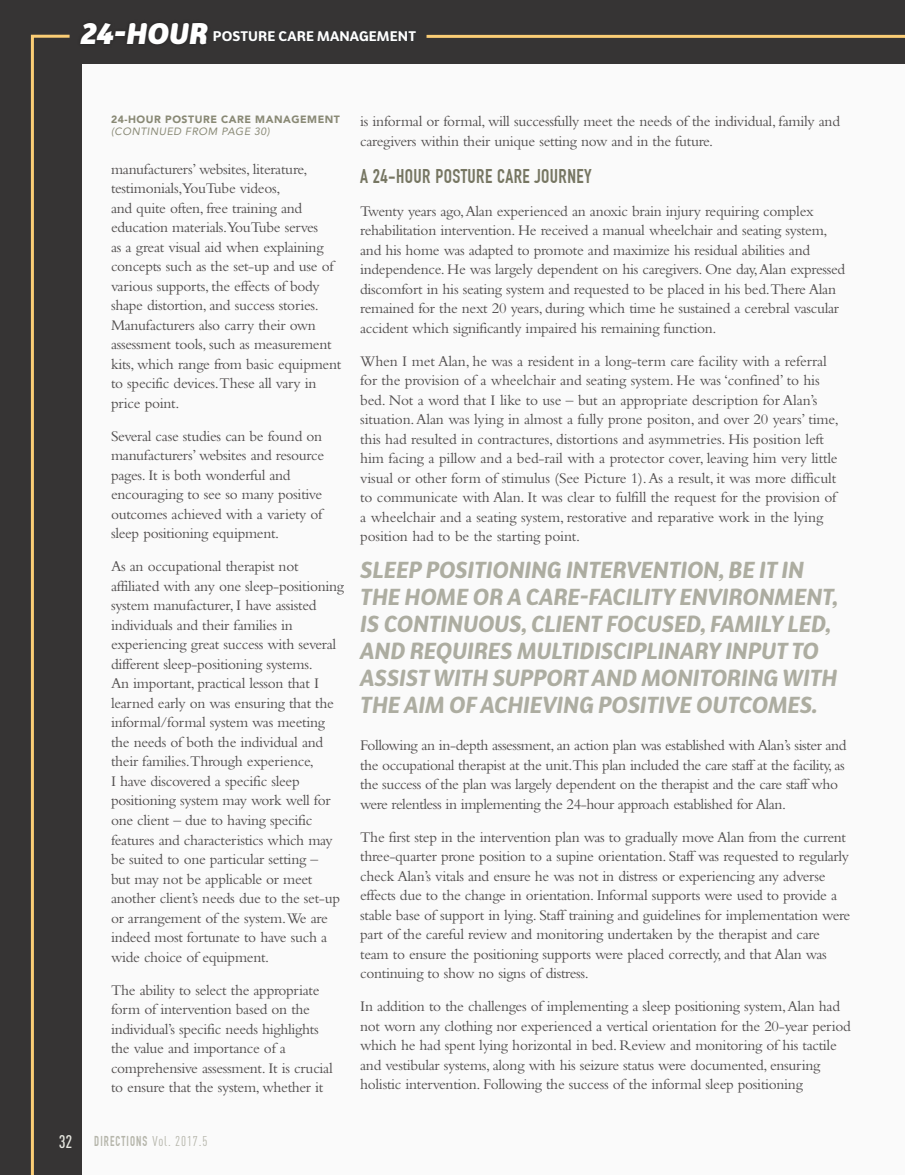
<style>
.page{position:relative;width:905px;height:1175px;background:#fff}
.page>*{position:absolute;margin:0;border:0;box-sizing:border-box;transform-origin:0 0}
.t1{font:italic 700 22.5px/27px "Bw Surco DEMO";color:#adada1}
.t2{font:700 19.5px "DIN Condensed";letter-spacing:.02em;color:#767662}
.t3{font:15.3px/19.5px "Bembo";letter-spacing:-.02em;color:#504d4d}
.t4{font:700 14.1px "DIN Condensed";letter-spacing:.09em;color:#b5b5aa;scale:.85 1}
.t5{font:700 13.5px "Bw Surco DEMO";letter-spacing:.01em;color:#fff}
.t6{font:900 10.5px "Avenir LT Std";letter-spacing:.05em;color:#898975}
.t7{font:italic 10.5px "Avenir LT Std";letter-spacing:.05em;color:#898975}
.s1{font-weight:900;font-style:italic;font-size:28.8px}
.s2{font-family:"DIN Cond";font-weight:500;font-size:18px;color:#e7e7e0}
.s3{font-family:"DIN Cond";font-weight:400}
</style>
<div class="page">
<div style="left:0;top:0;width:904px;height:1174px;background:#363434"></div>
<div style="left:83px;top:64px;width:821px;height:1110px;background:#fff"></div>
<div style="left:77px;top:20px;width:133px;height:28px;background:#2d2c2c"></div>
<hr style="left:426px;top:35px;width:478px;height:3px;background:#fbcd75">
<svg style="left:30px;top:34px;width:40px;height:1140px"></svg>
<p class="t5" style="left:81px;top:27px;width:336px"><span class="s1">24-HOUR</span> POSTURE CARE MANAGEMENT</p>
<p class="t6" style="left:111px;top:113px;width:230px">24-HOUR POSTURE CARE MANAGEMENT</p>
<p class="t7" style="left:111px;top:125px;width:160px">(CONTINUED FROM PAGE 30)</p>
<p class="t3" style="left:111px;top:159px;width:232px">manufacturers’ websites, literature, testimonials,YouTube videos,<br>and quite often, free training and education materials.YouTube serves<br>as a great visual aid when explaining concepts such as the set-up and use of various supports, the effects of body shape distortion, and success stories.<br>Manufacturers also carry their own assessment tools, such as measurement kits, which range from basic equipment to specific devices.These all vary in price point.</p>
<p class="t3" style="left:111px;top:426px;width:215px">Several case studies can be found on manufacturers’ websites and resource pages. It is both wonderful and encouraging to see so many positive outcomes achieved with a variety of sleep positioning equipment.</p>
<p class="t3" style="left:111px;top:556px;width:234px">As an occupational therapist not affiliated with any one sleep-positioning system manufacturer, I have assisted individuals and their families in experiencing great success with several different sleep-positioning systems.<br>An important, practical lesson that I learned early on was ensuring that the informal/formal system was meeting the needs of both the individual and their families.Through experience,<br>I have discovered a specific sleep positioning system may work well for one client – due to having specific features and characteristics which may be suited to one particular setting –<br>but may not be applicable or meet another client’s needs due to the set-up or arrangement of the system.We are indeed most fortunate to have such a wide choice of equipment.</p>
<p class="t3" style="left:111px;top:979px;width:223px">The ability to select the appropriate form of intervention based on the individual’s specific needs highlights the value and importance of a comprehensive assessment. It is crucial to ensure that the system, whether it</p>
<p class="t3" style="left:360px;top:111px;width:481px">is informal or formal, will successfully meet the needs of the individual, family and caregivers within their unique setting now and in the future.</p>
<p class="t2" style="left:360px;top:165px;width:233px">A 24-HOUR POSTURE CARE JOURNEY</p>
<p class="t3" style="left:360px;top:201px;width:486px">Twenty years ago, Alan experienced an anoxic brain injury requiring complex rehabilitation intervention. He received a manual wheelchair and seating system, and his home was adapted to promote and maximize his residual abilities and independence. He was largely dependent on his caregivers. One day, Alan expressed discomfort in his seating system and requested to be placed in his bed.There Alan remained for the next 20 years, during which time he sustained a cerebral vascular accident which significantly impaired his remaining function.</p>
<p class="t3" style="left:360px;top:351px;width:480px">When I met Alan, he was a resident in a long-term care facility with a referral for the provision of a wheelchair and seating system. He was ‘confined’ to his bed. Not a word that I like to use – but an appropriate description for Alan’s situation. Alan was lying in almost a fully prone positon, and over 20 years’ time, this had resulted in contractures, distortions and asymmetries. His position left him facing a pillow and a bed-rail with a protector cover, leaving him very little visual or other form of stimulus (See Picture 1). As a result, it was more difficult to communicate with Alan. It was clear to fulfill the request for the provision of a wheelchair and a seating system, restorative and reparative work in the lying position had to be the starting point.</p>
<p class="t1" style="left:360px;top:555px;width:479px">SLEEP POSITIONING INTERVENTION, BE IT IN THE HOME OR A CARE-FACILITY ENVIRONMENT, IS CONTINUOUS, CLIENT FOCUSED, FAMILY LED, AND REQUIRES MULTIDISCIPLINARY INPUT TO ASSIST WITH SUPPORT AND MONITORING WITH THE AIM OF ACHIEVING POSITIVE OUTCOMES.</p>
<p class="t3" style="left:360px;top:735px;width:488px">Following an in-depth assessment, an action plan was established with Alan’s sister and the occupational therapist at the unit.This plan included the care staff at the facility, as the success of the plan was largely dependent on the therapist and the care staff who were relentless in implementing the 24-hour approach established for Alan.</p>
<p class="t3" style="left:360px;top:826px;width:491px">The first step in the intervention plan was to gradually move Alan from the current three-quarter prone position to a supine orientation. Staff was requested to regularly check Alan’s vitals and ensure he was not in distress or experiencing any adverse effects due to the change in orientation. Informal supports were used to provide a stable base of support in lying. Staff training and guidelines for implementation were part of the careful review and monitoring undertaken by the therapist and care team to ensure the positioning supports were placed correctly, and that Alan was continuing to show no signs of distress.</p>
<p class="t3" style="left:360px;top:996px;width:492px">In addition to the challenges of implementing a sleep positioning system, Alan had not worn any clothing nor experienced a vertical orientation for the 20-year period which he had spent lying horizontal in bed. Review and monitoring of his tactile and vestibular systems, along with his seizure status were documented, ensuring holistic intervention. Following the success of the informal sleep positioning</p>
<p class="t4" style="left:59px;top:1132px;width:177px"><span class="s2">32</span> DIRECTIONS <span class="s3">Vol. 2017.5</span></p>
</div>
